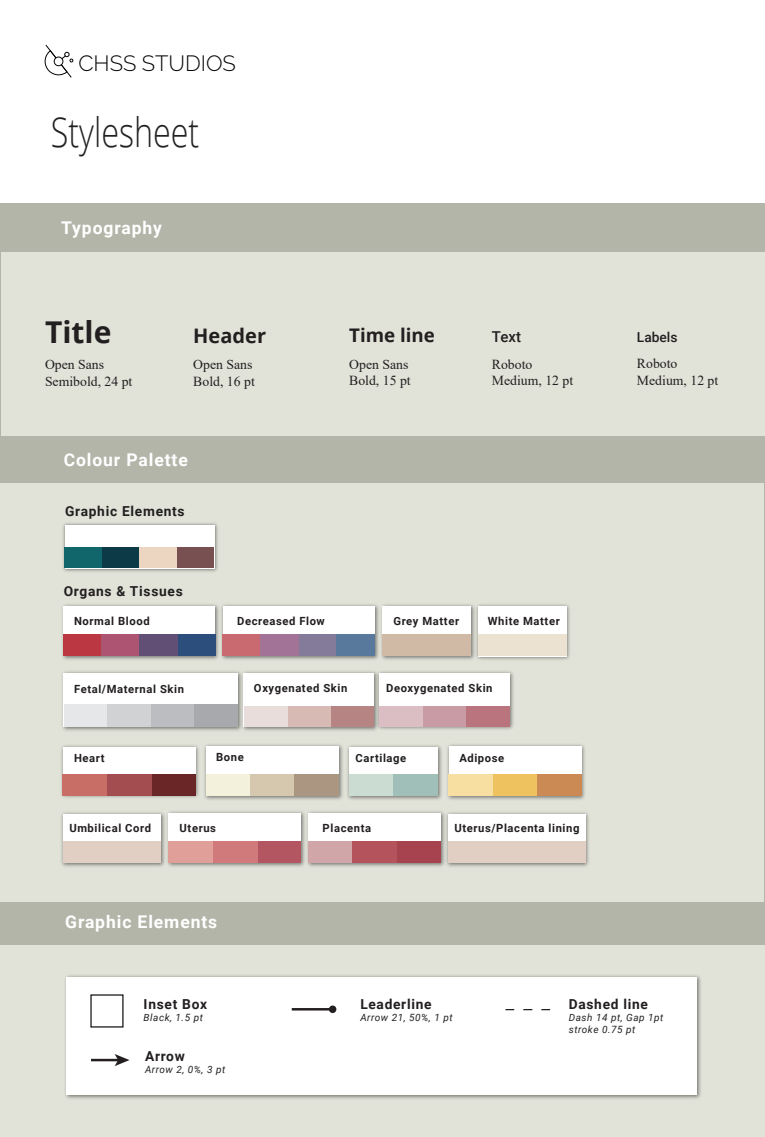
<style>
.page{position:relative;width:765px;height:1137px;background:#fff}
.page>*{position:absolute;margin:0;border:0;box-sizing:border-box;transform-origin:0 0}
.t1{font:300 40.5px "Open Sans";color:#202121;scale:.8 1}
.t2{font:700 30px "Open Sans";color:#231f20}
.t3{font:300 22px "Raleway";color:#050504}
.t4{font:700 20px "Open Sans";color:#231f20}
.t5{font:700 18.75px "Open Sans";color:#231f20}
.t6{font:700 17.5px "Roboto";letter-spacing:.05em;color:#fff}
.t7{font:500 15px "Roboto";color:#231f20}
.t8{font:13.75px/16.5px "Times New Roman";color:#231f20}
.t9{font:700 13.75px "Roboto";letter-spacing:.05em;color:#231f20}
.t10{font:500 13.75px "Roboto";color:#231f20}
.t11{font:700 11.25px "Roboto";letter-spacing:.05em;color:#231f20}
.t12{font:italic 10px/12px "Roboto";letter-spacing:.05em;color:#231f20}
</style>
<div class="page">
<div style="left:0;top:203px;width:765px;height:933px;background:#b4b5a9"></div>
<div style="left:0;top:945px;width:765px;height:191px;background:#e1e3d9"></div>
<div style="left:0;top:483px;width:764px;height:418px;background:#e1e3d9"></div>
<div style="left:1px;top:252px;width:764px;height:183px;background:#e1e3d9"></div>
<img style="left:63px;top:523px;width:155px;height:49px">
<div style="left:65px;top:524px;width:149px;height:44px;background:#fff"></div>
<img style="left:65px;top:975px;width:636px;height:124px">
<div style="left:67px;top:976px;width:630px;height:118px;background:#fff"></div>
<img style="left:62px;top:604px;width:156px;height:56px">
<div style="left:64px;top:605px;width:151px;height:50px;background:#fff"></div>
<img style="left:218px;top:604px;width:160px;height:56px">
<div style="left:223px;top:605px;width:152px;height:50px;background:#fff"></div>
<img style="left:62px;top:671px;width:177px;height:60px">
<div style="left:64px;top:673px;width:174px;height:53px;background:#fff"></div>
<img style="left:239px;top:671px;width:136px;height:60px">
<div style="left:244px;top:673px;width:130px;height:53px;background:#fff"></div>
<img style="left:375px;top:671px;width:139px;height:59px">
<div style="left:379px;top:673px;width:131px;height:53px;background:#fff"></div>
<img style="left:61px;top:745px;width:138px;height:53px">
<div style="left:63px;top:746px;width:132px;height:47px;background:#fff"></div>
<img style="left:167px;top:811px;width:137px;height:56px">
<div style="left:169px;top:813px;width:132px;height:49px;background:#fff"></div>
<img style="left:304px;top:811px;width:139px;height:56px">
<div style="left:309px;top:813px;width:132px;height:49px;background:#fff"></div>
<img style="left:204px;top:744px;width:381px;height:56px">
<div style="left:206px;top:746px;width:133px;height:49px;background:#fff"></div>
<div style="left:449px;top:746px;width:132px;height:49px;background:#fff"></div>
<div style="left:349px;top:746px;width:89px;height:49px;background:#fff"></div>
<img style="left:378px;top:604px;width:95px;height:56px">
<div style="left:383px;top:605px;width:88px;height:50px;background:#fff"></div>
<img style="left:473px;top:604px;width:97px;height:56px">
<div style="left:478px;top:605px;width:88px;height:51px;background:#fff"></div>
<img style="left:61px;top:812px;width:104px;height:55px">
<div style="left:63px;top:813px;width:98px;height:49px;background:#fff"></div>
<img style="left:443px;top:812px;width:146px;height:55px">
<div style="left:448px;top:813px;width:137px;height:49px;background:#fff"></div>
<div style="left:177px;top:547px;width:37px;height:21px;background:#795051"></div>
<div style="left:64px;top:547px;width:38px;height:21px;background:#10666b"></div>
<div style="left:102px;top:547px;width:38px;height:21px;background:#0c3a46"></div>
<div style="left:139px;top:547px;width:38px;height:21px;background:#ecd6c1"></div>
<div style="left:223px;top:634px;width:38px;height:21px;background:#c96a70"></div>
<div style="left:63px;top:634px;width:39px;height:21px;background:#bb3843"></div>
<div style="left:177px;top:634px;width:38px;height:21px;background:#2b4e7c"></div>
<div style="left:101px;top:634px;width:38px;height:21px;background:#ac5471"></div>
<div style="left:139px;top:634px;width:38px;height:21px;background:#614f76"></div>
<div style="left:299px;top:634px;width:38px;height:21px;background:#847a9a"></div>
<div style="left:261px;top:634px;width:38px;height:21px;background:#a37297"></div>
<div style="left:337px;top:634px;width:38px;height:21px;background:#58789c"></div>
<div style="left:64px;top:704px;width:43px;height:22px;background:#e6e7e9"></div>
<div style="left:107px;top:704px;width:44px;height:22px;background:#d1d2d4"></div>
<div style="left:151px;top:704px;width:43px;height:22px;background:#bcbdc0"></div>
<div style="left:194px;top:704px;width:44px;height:22px;background:#a8a9ad"></div>
<div style="left:330px;top:706px;width:44px;height:20px;background:#b68583"></div>
<div style="left:287px;top:706px;width:44px;height:20px;background:#d7bab4"></div>
<div style="left:244px;top:706px;width:43px;height:20px;background:#e9dddb"></div>
<div style="left:379px;top:706px;width:44px;height:20px;background:#dbbec3"></div>
<div style="left:423px;top:706px;width:43px;height:20px;background:#c99ca5"></div>
<div style="left:466px;top:706px;width:44px;height:20px;background:#b9747d"></div>
<div style="left:151px;top:774px;width:44px;height:22px;background:#6a2627"></div>
<div style="left:107px;top:774px;width:44px;height:22px;background:#a34d50"></div>
<div style="left:63px;top:774px;width:44px;height:22px;background:#c96e66"></div>
<div style="left:257px;top:841px;width:44px;height:22px;background:#b35662"></div>
<div style="left:397px;top:841px;width:44px;height:22px;background:#a7434e"></div>
<div style="left:309px;top:841px;width:44px;height:22px;background:#d1a6a9"></div>
<div style="left:353px;top:841px;width:44px;height:22px;background:#b4535b"></div>
<div style="left:169px;top:841px;width:44px;height:22px;background:#e19f99"></div>
<div style="left:213px;top:841px;width:44px;height:22px;background:#d07a7b"></div>
<div style="left:206px;top:773px;width:44px;height:22px;background:#f3f1db"></div>
<div style="left:250px;top:773px;width:45px;height:22px;background:#d5c8af"></div>
<div style="left:295px;top:773px;width:44px;height:22px;background:#ab9781"></div>
<div style="left:449px;top:773px;width:44px;height:22px;background:#f7dfa1"></div>
<div style="left:493px;top:773px;width:44px;height:22px;background:#efc260"></div>
<div style="left:537px;top:774px;width:44px;height:22px;background:#cb8a53"></div>
<div style="left:349px;top:774px;width:44px;height:22px;background:#cbdcd2"></div>
<div style="left:393px;top:774px;width:45px;height:22px;background:#9fbfb8"></div>
<div style="left:383px;top:634px;width:88px;height:22px;background:#d0baa6"></div>
<div style="left:478px;top:634px;width:88px;height:22px;background:#ece2d1"></div>
<div style="left:63px;top:840px;width:98px;height:22px;background:#e1cfc4"></div>
<div style="left:448px;top:840px;width:137px;height:22px;background:#e1cfc4"></div>
<hr style="left:292px;top:1007px;width:41px;height:3px;background:#231f20">
<div style="left:329px;top:1005px;width:7px;height:7px;background:#231f20;border-radius:50%"></div>
<hr style="left:91px;top:1058px;width:28px;height:2px;background:#231f20">
<svg style="left:115px;top:1054px;width:15px;height:11px"></svg>
<svg style="left:44px;top:44px;width:29px;height:34px"></svg>
<h3 class="t3" style="left:78px;top:50px;width:159px">CHSS STUDIOS</h3>
<h1 class="t1" style="left:51px;top:104px;width:187px">Stylesheet</h1>
<h3 class="t6" style="left:61px;top:215px;width:102px">Typography</h3>
<h2 class="t2" style="left:45px;top:310px;width:68px">Title</h2>
<p class="t8" style="left:45px;top:356px;width:89px">Open Sans<br>Semibold, 24 pt</p>
<h3 class="t4" style="left:193px;top:321px;width:74px">Header</h3>
<p class="t8" style="left:193px;top:356px;width:63px">Open Sans<br>Bold, 16 pt</p>
<h3 class="t6" style="left:64px;top:447px;width:126px">Colour Palette</h3>
<p class="t9" style="left:65px;top:501px;width:121px">Graphic Elements</p>
<h3 class="t5" style="left:349px;top:322px;width:87px">Time line</h3>
<p class="t8" style="left:349px;top:355px;width:63px">Open Sans<br>Bold, 15 pt</p>
<p class="t9" style="left:64px;top:581px;width:121px">Organs &amp; Tissues</p>
<p class="t11" style="left:74px;top:612px;width:77px">Normal Blood</p>
<p class="t11" style="left:237px;top:612px;width:89px">Decreased Flow</p>
<p class="t11" style="left:393px;top:612px;width:67px">Grey Matter</p>
<h3 class="t7" style="left:492px;top:326px;width:31px">Text</h3>
<p class="t8" style="left:492px;top:355px;width:83px">Roboto<br>Medium, 12 pt</p>
<p class="t11" style="left:488px;top:612px;width:73px">White Matter</p>
<p class="t11" style="left:74px;top:680px;width:111px">Fetal/Maternal Skin</p>
<p class="t11" style="left:254px;top:679px;width:95px">Oxygenated Skin</p>
<p class="t11" style="left:386px;top:679px;width:108px">Deoxygenated Skin</p>
<p class="t11" style="left:74px;top:749px;width:32px">Heart</p>
<p class="t11" style="left:69px;top:820px;width:83px">Umbilical Cord</p>
<p class="t11" style="left:216px;top:749px;width:29px">Bone</p>
<p class="t11" style="left:356px;top:749px;width:52px">Cartilage</p>
<p class="t11" style="left:459px;top:749px;width:46px">Adipose</p>
<p class="t11" style="left:180px;top:820px;width:38px">Uterus</p>
<p class="t11" style="left:323px;top:820px;width:50px">Placenta</p>
<p class="t11" style="left:454px;top:820px;width:127px">Uterus/Placenta lining</p>
<h3 class="t6" style="left:65px;top:909px;width:154px">Graphic Elements</h3>
<p class="t10" style="left:637px;top:327px;width:42px">Labels</p>
<p class="t8" style="left:637px;top:354px;width:83px">Roboto<br>Medium, 12 pt</p>
<p class="t9" style="left:144px;top:994px;width:65px">Inset Box</p>
<p class="t12" style="left:144px;top:1011px;width:61px">Black, 1.5 pt</p>
<p class="t9" style="left:145px;top:1045px;width:41px">Arrow</p>
<p class="t12" style="left:145px;top:1062px;width:82px">Arrow 2, 0%, 3 pt</p>
<p class="t9" style="left:360px;top:994px;width:73px">Leaderline</p>
<p class="t12" style="left:360px;top:1011px;width:94px">Arrow 21, 50%, 1 pt</p>
<p class="t9" style="left:569px;top:994px;width:81px">Dashed line</p>
<p class="t12" style="left:569px;top:1010px;width:96px">Dash 14 pt, Gap 1pt stroke 0.75 pt</p>
</div>
